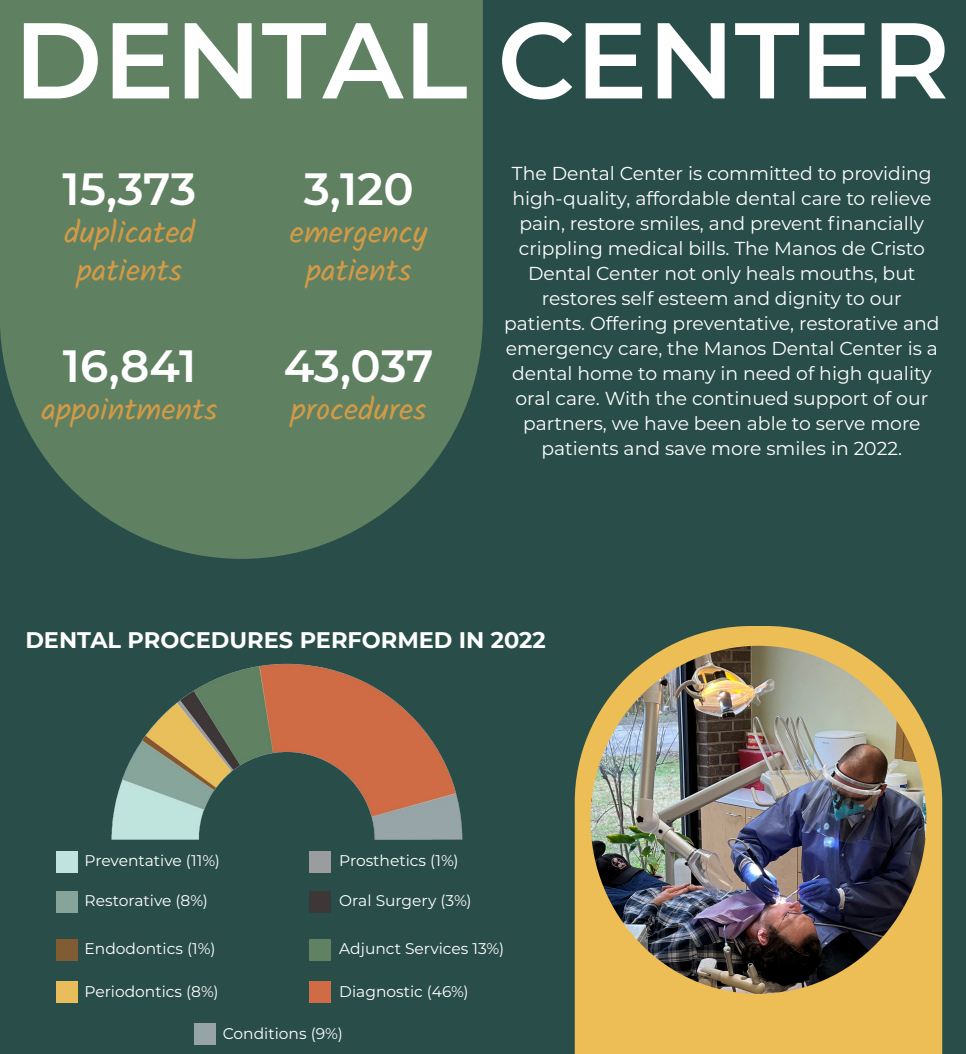
<style>
.page{position:relative;width:966px;height:1054px;background:#294d48}
.page>*{position:absolute;margin:0;border:0;box-sizing:border-box;transform-origin:0 0}
.t1{font:600 107.5px "Montserrat";color:#fff}
.t2{font:600 45px "Montserrat";letter-spacing:-.01em;color:#fff}
.t3{font:31.25px "Kalam";color:#d29a46}
.t4{font:700 22.5px "Montserrat";color:#fff}
.t5{font:18.75px/25px "Montserrat";color:#fff;text-align:center}
.t6{font:15.5px "Montserrat";color:#fff}
</style>
<div class="page">
<svg style="left:575px;top:626px;width:367px;height:428px;fill:#edbe55"></svg>
<img style="left:590px;top:646px;width:336px;height:348px">
<svg style="left:0;top:0;width:483px;height:559px;fill:#5f8162"></svg>
<img style="left:111px;top:663px;width:352px;height:177px">
<div style="left:56px;top:851px;width:21px;height:21px;background:#c0e4dd"></div>
<div style="left:56px;top:891px;width:21px;height:22px;background:#86a49a"></div>
<div style="left:56px;top:939px;width:21px;height:22px;background:#815b33"></div>
<div style="left:56px;top:981px;width:21px;height:22px;background:#e9be5a"></div>
<div style="left:309px;top:851px;width:22px;height:21px;background:#9a9c9d"></div>
<div style="left:309px;top:891px;width:22px;height:22px;background:#3d3737"></div>
<div style="left:309px;top:939px;width:22px;height:22px;background:#608163"></div>
<div style="left:309px;top:981px;width:22px;height:22px;background:#d06c45"></div>
<div style="left:194px;top:1023px;width:22px;height:22px;background:#96a4a7"></div>
<p class="t1" style="left:14px;top:-16px;width:938px">DENTAL CENTER</p>
<p class="t2" style="left:63px;top:158px;width:135px">15,373</p>
<p class="t3" style="left:64px;top:211px;width:132px">duplicated</p>
<p class="t3" style="left:77px;top:248px;width:107px">patients</p>
<p class="t2" style="left:63px;top:334px;width:135px">16,841</p>
<p class="t3" style="left:42px;top:387px;width:177px">appointments</p>
<p class="t2" style="left:304px;top:158px;width:111px">3,120</p>
<p class="t3" style="left:290px;top:211px;width:139px">emergency</p>
<p class="t3" style="left:306px;top:248px;width:107px">patients</p>
<p class="t2" style="left:284px;top:334px;width:151px">43,037</p>
<p class="t3" style="left:291px;top:387px;width:137px">procedures</p>
<p class="t5" style="left:512px;top:160px;width:421px">The Dental Center is committed to providing high-quality, affordable dental care to relieve pain, restore smiles, and prevent financially crippling medical bills. The Manos de Cristo Dental Center not only heals mouths, but restores self esteem and dignity to our</p>
<p class="t5" style="left:504px;top:310px;width:437px">patients. Offering preventative, restorative and emergency care, the Manos Dental Center is a dental home to many in need of high quality</p>
<p class="t5" style="left:515px;top:385px;width:414px">oral care. With the continued support of our partners, we have been able to serve more patients and save more smiles in 2022.</p>
<p class="t4" style="left:25px;top:623px;width:522px">DENTAL PROCEDURES PERFORMED IN 2022</p>
<p class="t6" style="left:85px;top:850px;width:137px">Preventative (11%)</p>
<p class="t6" style="left:85px;top:890px;width:125px">Restorative (8%)</p>
<p class="t6" style="left:85px;top:938px;width:132px">Endodontics (1%)</p>
<p class="t6" style="left:85px;top:980px;width:136px">Periodontics (8%)</p>
<p class="t6" style="left:339px;top:850px;width:121px">Prosthetics (1%)</p>
<p class="t6" style="left:339px;top:890px;width:134px">Oral Surgery (3%)</p>
<p class="t6" style="left:339px;top:938px;width:166px">Adjunct Services 13%)</p>
<p class="t6" style="left:339px;top:980px;width:131px">Diagnostic (46%)</p>
<p class="t6" style="left:223px;top:1022px;width:121px">Conditions (9%)</p>
</div>
